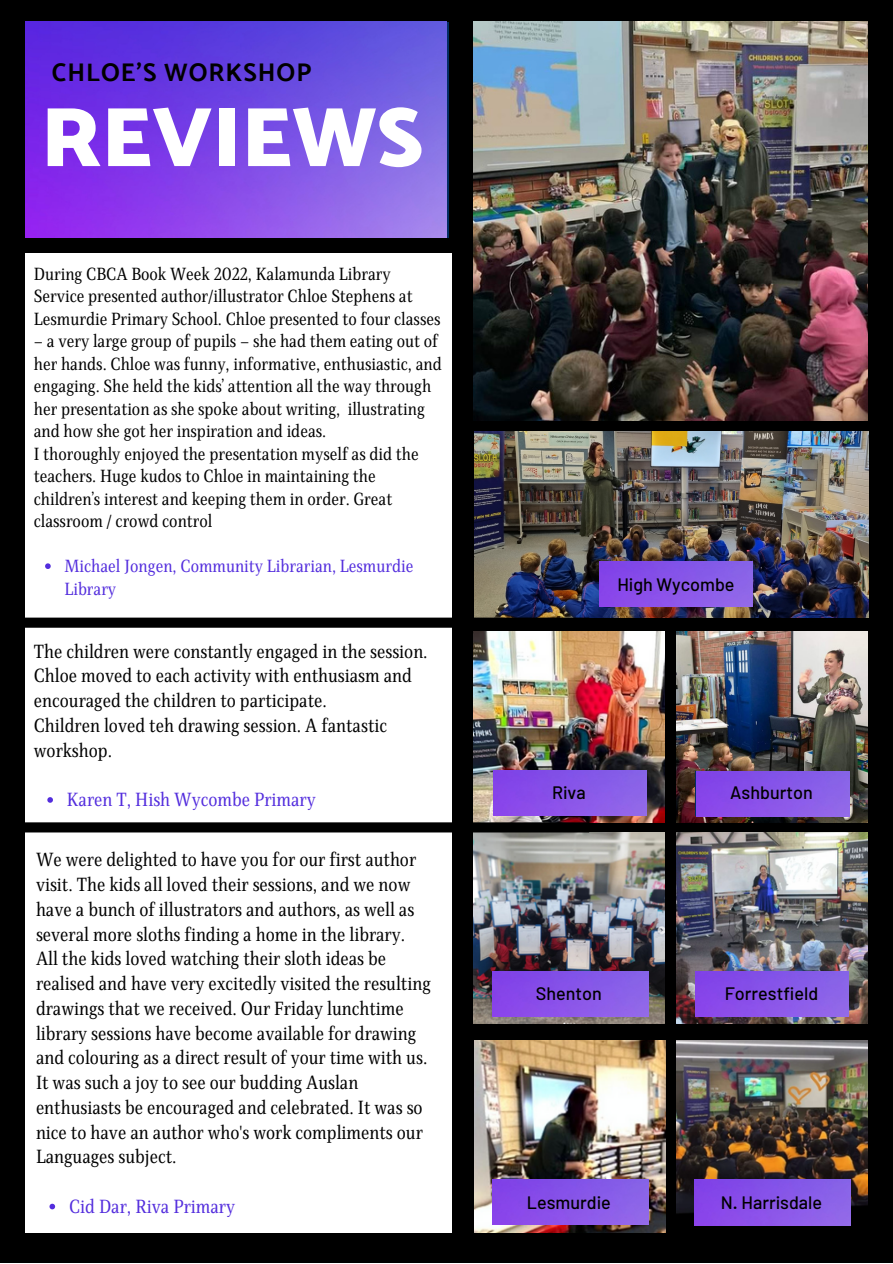
<style>
.page{position:relative;width:893px;height:1264px;background:#fff}
.page>*{position:absolute;margin:0;border:0;box-sizing:border-box;transform-origin:0 0}
.t1{font:900 84.75px "Catamaran";color:#fff}
.t2{font:700 25.5px "Catamaran";letter-spacing:.04em;color:#000}
.t3{font:19.5px/24.8px "Singel";color:#000}
.t4{font:19.5px "Singel";color:#532ddd}
.t5{font:18px/22.5px "Singel";color:#000}
.t6{font:500 18px "Barlow";color:#000}
.t7{font:18px/22.5px "Singel";color:#532ddd}
</style>
<div class="page">
<div style="left:0;top:0;width:892px;height:1262px;background:#000"></div>
<img style="left:473px;top:22px;width:394px;height:398px">
<img style="left:473px;top:631px;width:191px;height:191px">
<img style="left:473px;top:832px;width:191px;height:191px">
<img style="left:676px;top:631px;width:191px;height:191px">
<img style="left:676px;top:832px;width:191px;height:191px">
<div style="left:26px;top:253px;width:425px;height:979px;background:#fff"></div>
<svg style="left:695px;top:770px;width:152px;height:45px"></svg>
<img style="left:474px;top:1040px;width:191px;height:191px">
<img style="left:676px;top:1040px;width:191px;height:186px">
<img style="left:474px;top:432px;width:394px;height:185px">
<div style="left:0;top:617px;width:589px;height:10px;background:#000"></div>
<div style="left:0;top:822px;width:589px;height:10px;background:#000"></div>
<img style="left:26px;top:22px;width:420px;height:216px">
<svg style="left:45px;top:563px;width:6px;height:6px"></svg>
<img style="left:493px;top:770px;width:153px;height:45px">
<img style="left:492px;top:971px;width:156px;height:45px">
<img style="left:695px;top:971px;width:153px;height:45px">
<img style="left:696px;top:771px;width:153px;height:45px">
<img style="left:492px;top:1179px;width:156px;height:45px">
<img style="left:694px;top:1179px;width:156px;height:46px">
<svg style="left:47px;top:797px;width:6px;height:5px"></svg>
<svg style="left:49px;top:1203px;width:6px;height:6px"></svg>
<img style="left:599px;top:562px;width:153px;height:45px">
<p class="t2" style="left:52px;top:57px;width:261px">CHLOE'S WORKSHOP</p>
<p class="t1" style="left:41px;top:73px;width:384px">REVIEWS</p>
<p class="t5" style="left:34px;top:263px;width:408px">During CBCA Book Week 2022, Kalamunda Library<br>Service presented author/illustrator Chloe Stephens at<br>Lesmurdie Primary School. Chloe presented to four classes</p>
<p class="t5" style="left:34px;top:330px;width:409px">– a very large group of pupils – she had them eating out of her hands. Chloe was funny, informative, enthusiastic, and engaging. She held the kids’ attention all the way through her presentation as she spoke about writing, illustrating and how she got her inspiration and ideas.</p>
<p class="t5" style="left:34px;top:443px;width:386px">I thoroughly enjoyed the presentation myself as did the teachers. Huge kudos to Chloe in maintaining the children’s interest and keeping them in order. Great classroom / crowd control</p>
<p class="t7" style="left:64px;top:555px;width:350px">Michael Jongen, Community Librarian, Lesmurdie<br>Library</p>
<p class="t3" style="left:34px;top:639px;width:395px">The children were constantly engaged in the session.<br>Chloe moved to each activity with enthusiasm and encouraged the children to participate.</p>
<p class="t3" style="left:34px;top:713px;width:355px">Children loved teh drawing session. A fantastic workshop.</p>
<p class="t4" style="left:67px;top:787px;width:250px">Karen T, Hish Wycombe Primary</p>
<p class="t3" style="left:36px;top:847px;width:381px">We were delighted to have you for our first author visit. The kids all loved their sessions, and we now have a bunch of illustrators and authors, as well as several more sloths finding a home in the library.</p>
<p class="t3" style="left:36px;top:946px;width:396px">All the kids loved watching their sloth ideas be realised and have very excitedly visited the resulting drawings that we received. Our Friday lunchtime library sessions have become available for drawing and colouring as a direct result of your time with us.</p>
<p class="t3" style="left:36px;top:1070px;width:388px">It was such a joy to see our budding Auslan enthusiasts be encouraged and celebrated. It was so nice to have an author who's work compliments our Languages subject.</p>
<p class="t4" style="left:69px;top:1194px;width:167px">Cid Dar, Riva Primary</p>
<p class="t6" style="left:617px;top:572px;width:119px">High Wycombe</p>
<p class="t6" style="left:552px;top:781px;width:35px">Riva</p>
<p class="t6" style="left:730px;top:781px;width:84px">Ashburton</p>
<p class="t6" style="left:536px;top:982px;width:68px">Shenton</p>
<p class="t6" style="left:724px;top:982px;width:95px">Forrestfield</p>
<p class="t6" style="left:527px;top:1190px;width:85px">Lesmurdie</p>
<p class="t6" style="left:721px;top:1190px;width:103px">N. Harrisdale</p>
</div>
